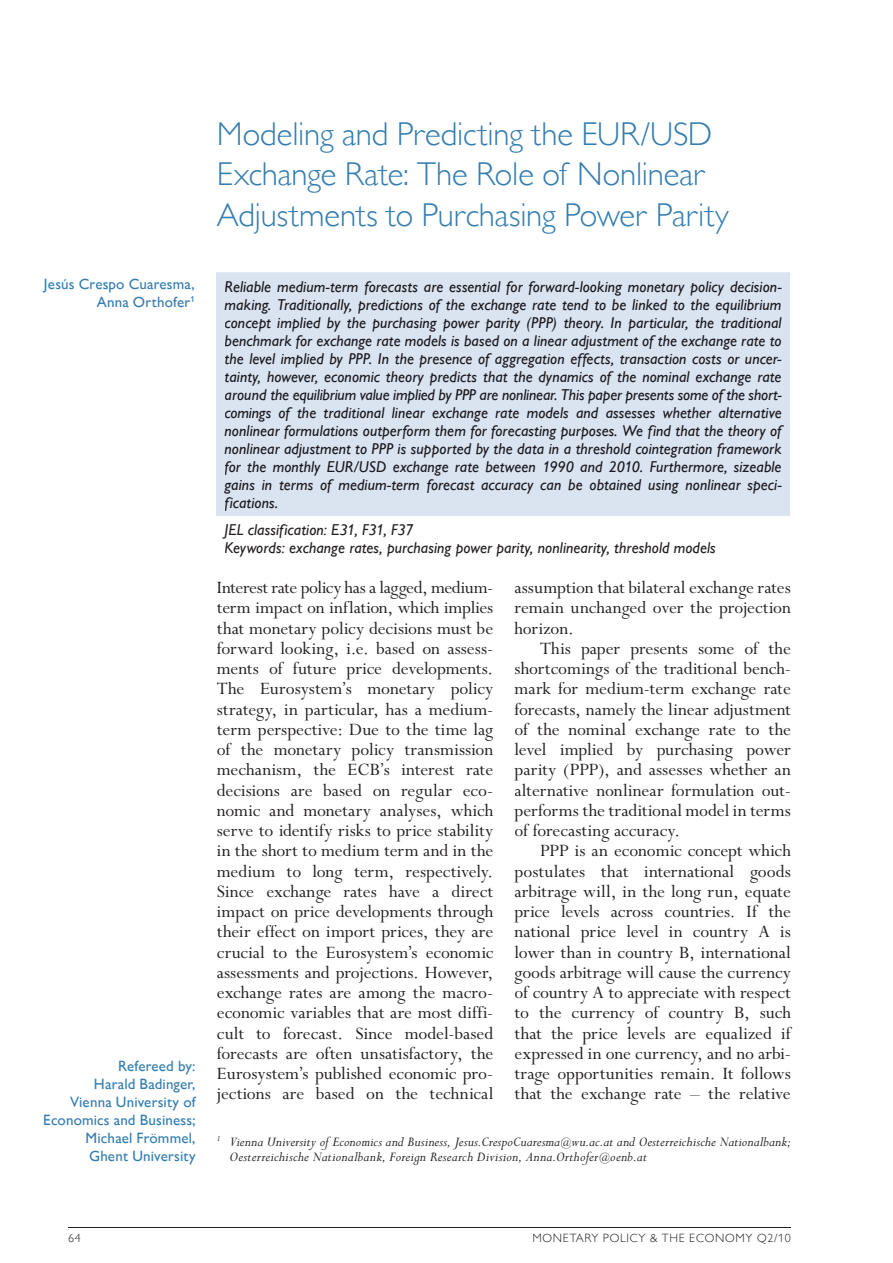
<style>
.page{position:relative;width:893px;height:1263px;background:#fff}
.page>*{position:absolute;margin:0;border:0;box-sizing:border-box;transform-origin:0 0}
.t1{font:300 33px/40.5px "Gill Sans MT Pro";letter-spacing:-.005em;color:#337db1}
.t2{font:19.5px/20.2px "Perpetua Std";color:#231f20;text-align:justify}
.t3{font:italic 500 15.75px/18px "Gill Sans MT Pro";letter-spacing:.01em;color:#1a191f;text-align:justify}
.t4{font:italic 500 15.75px/18px "Gill Sans MT Pro";letter-spacing:.005em;color:#231f20}
.t5{font:italic 15px/15px "Perpetua Std";letter-spacing:.01em;color:#231f20}
.t6{font:500 15px/18px "Gill Sans MT Pro";letter-spacing:.01em;color:#337db1;text-align:right}
.t7{font:300 12px "Gill Sans MT Pro";letter-spacing:.06em;color:#231f20}
.s1{font-size:12px}
</style>
<div class="page">
<hr style="left:68px;top:1227px;width:723px;height:1px;background:#231f20">
<div style="left:216px;top:272px;width:574px;height:244px;background:#dae4f0"></div>
<div style="left:225px;top:281px;width:557px;height:14px;background:#dae4f0"></div>
<div style="left:225px;top:299px;width:557px;height:14px;background:#dae4f0"></div>
<div style="left:225px;top:317px;width:557px;height:14px;background:#dae4f0"></div>
<div style="left:225px;top:335px;width:557px;height:14px;background:#dae4f0"></div>
<div style="left:225px;top:353px;width:557px;height:14px;background:#dae4f0"></div>
<div style="left:225px;top:371px;width:557px;height:14px;background:#dae4f0"></div>
<div style="left:225px;top:389px;width:557px;height:14px;background:#dae4f0"></div>
<div style="left:225px;top:407px;width:557px;height:14px;background:#dae4f0"></div>
<div style="left:225px;top:425px;width:559px;height:14px;background:#dae4f0"></div>
<div style="left:225px;top:443px;width:557px;height:14px;background:#dae4f0"></div>
<div style="left:225px;top:461px;width:557px;height:14px;background:#dae4f0"></div>
<div style="left:224px;top:479px;width:558px;height:14px;background:#dae4f0"></div>
<div style="left:225px;top:497px;width:52px;height:13px;background:#dae4f0"></div>
<p class="t6" style="left:44px;top:275px;width:152px">Jesús Crespo Cuaresma,<br>Anna Orthofer<sup>1</sup></p>
<p class="t6" style="left:43px;top:1057px;width:154px">Refereed by:<br>Harald Badinger,<br>Vienna University of<br>Economics and Business;<br>Michael Frömmel,<br>Ghent University</p>
<h1 class="t1" style="left:217px;top:113px;width:513px">Modeling and Predicting the EUR/USD<br>Exchange Rate: The Role of Nonlinear<br>Adjustments to Purchasing Power Parity</h1>
<p class="t3" style="left:225px;top:277px;width:559px">Reliable medium-term forecasts are essential for forward-looking monetary policy decision&shy;making. Traditionally, predictions of the exchange rate tend to be linked to the equilibrium concept implied by the purchasing power parity (PPP) theory. In particular, the traditional benchmark for exchange rate models is based on a linear adjustment of the exchange rate to the level implied by PPP. In the presence of aggregation effects, transaction costs or uncer&shy;tainty, however, economic theory predicts that the dynamics of the nominal exchange rate around the equilibrium value implied by PPP are nonlinear. This paper presents some of the short&shy;comings of the traditional linear exchange rate models and assesses whether alternative nonlinear formulations outperform them for forecasting purposes. We find that the theory of nonlinear adjustment to PPP is supported by the data in a threshold cointegration framework for the monthly EUR/USD exchange rate between 1990 and 2010. Furthermore, sizeable gains in terms of medium-term forecast accuracy can be obtained using nonlinear speci&shy;fications.</p>
<p class="t4" style="left:225px;top:521px;width:493px">JEL classification: E31, F31, F37<br>Keywords: exchange rates, purchasing power parity, nonlinearity, threshold models</p>
<p class="t2" style="left:217px;top:578px;width:278px">Interest rate policy has a lagged, medium&shy;term impact on inflation, which implies that monetary policy decisions must be forward looking, i.e. based on assess&shy;ments of future price developments.<br>The Eurosystem’s monetary policy strategy, in particular, has a medium&shy;term perspective: Due to the time lag of the monetary policy transmission mechanism, the ECB’s interest rate decisions are based on regular eco&shy;nomic and monetary analyses, which serve to identify risks to price stability in the short to medium term and in the medium to long term, respectively.<br>Since exchange rates have a direct impact on price developments through their effect on import prices, they are crucial to the Eurosystem’s economic assessments and projections. However, exchange rates are among the macro&shy;economic variables that are most diffi&shy;cult to forecast. Since model-based forecasts are often unsatisfactory, the Eurosystem’s published economic pro&shy;jections are based on the technical</p>
<p class="t2" style="left:514px;top:578px;width:278px">assumption that bilateral exchange rates remain unchanged over the projection horizon.</p>
<p class="t2" style="left:514px;top:639px;width:278px;text-indent:26px">This paper presents some of the shortcomings of the traditional bench&shy;mark for medium-term exchange rate forecasts, namely the linear adjustment of the nominal exchange rate to the level implied by purchasing power parity (PPP), and assesses whether an alternative nonlinear formulation out&shy;performs the traditional model in terms of forecasting accuracy.</p>
<p class="t2" style="left:514px;top:841px;width:278px;text-indent:26px">PPP is an economic concept which postulates that international goods arbitrage will, in the long run, equate price levels across countries. If the national price level in country A is lower than in country B, international goods arbitrage will cause the currency of country A to appreciate with respect to the currency of country B, such that the price levels are equalized if expressed in one currency, and no arbi&shy;trage opportunities remain. It follows that the exchange rate – the relative</p>
<p class="t5" style="left:230px;top:1135px;width:563px;text-indent:-13px"><sup>1</sup> Vienna University of Economics and Business, Jesus.CrespoCuaresma<span class="s1">@</span>wu.ac.at and Oesterreichische Nationalbank;<br>Oesterreichische Nationalbank, Foreign Research Division, Anna.Orthofer<span class="s1">@</span>oenb.at</p>
<p class="t7" style="left:68px;top:1231px;width:14px">64</p>
<p class="t7" style="left:532px;top:1231px;width:260px">MONETARY POLICY &amp; THE ECONOMY Q2/10</p>
</div>
